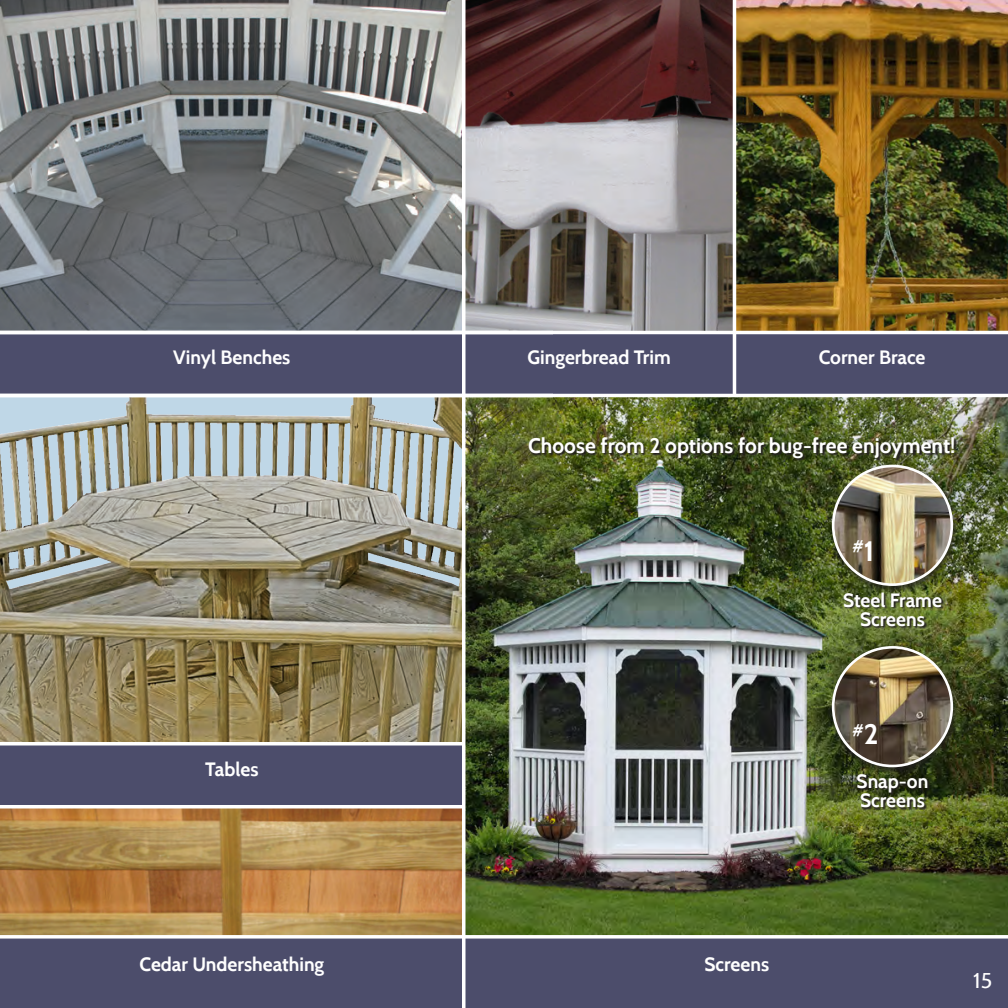
<style>
.page{position:relative;width:1008px;height:1008px;background:#fff}
.page>*{position:absolute;margin:0;border:0;box-sizing:border-box;transform-origin:0 0}
.t1{font:21.35px "Cabin";color:#fff}
.t2{font:700 21px "Cabin";color:#fff}
.t3{font:700 19.25px/19.2px "Cabin";color:#fff;text-align:center}
.t4{font:700 16.8px "Cabin";color:#fff}
.s1{font-size:28px}
</style>
<div class="page">
<img style="left:0;top:808px;width:462px;height:127px">
<img style="left:0;top:397px;width:462px;height:345px">
<div style="left:0;top:744px;width:462px;height:63px;background:#4c4d6b"></div>
<svg style="left:0;top:744px;width:462px;height:2px"></svg>
<hr style="left:0;top:805px;width:462px;height:3px;background:#fff">
<div style="left:0;top:937px;width:1008px;height:71px;background:#4c4d6b"></div>
<img style="left:466px;top:397px;width:542px;height:538px">
<img style="left:0;top:0;width:1008px;height:331px">
<div style="left:0;top:333px;width:1008px;height:63px;background:#4c4d6b"></div>
<hr style="left:0;top:331px;width:1008px;height:3px;background:#fff">
<hr style="left:0;top:394px;width:1008px;height:3px;background:#fff">
<svg style="left:462px;top:0;width:4px;height:1008px"></svg>
<hr style="left:733px;top:0;width:3px;height:396px;background:#fff">
<svg style="left:1px;top:935px;width:1007px;height:4px"></svg>
<img style="left:529px;top:438px;width:428px;height:23px">
<div style="left:828px;top:462px;width:133px;height:133px;background:#231f20;opacity:.75"></div>
<img style="left:833px;top:466px;width:119px;height:119px;border-radius:59px">
<div style="left:832px;top:465px;width:121px;height:121px;border:3px solid #fff;border-radius:50%"></div>
<svg style="left:844px;top:592px;width:101px;height:37px;background:#57632f"></svg>
<div style="left:828px;top:644px;width:133px;height:133px;background:#231f20;opacity:.75"></div>
<img style="left:833px;top:647px;width:119px;height:119px;border-radius:59px">
<div style="left:832px;top:646px;width:121px;height:121px;border:3px solid #fff;border-radius:50%"></div>
<svg style="left:858px;top:774px;width:73px;height:36px;background:#39411e"></svg>
<hr style="left:0;top:331px;width:553px;height:3px;background:#fff">
<hr style="left:0;top:394px;width:553px;height:3px;background:#fff">
<p class="t3" style="left:173px;top:347px;width:119px">Vinyl Benches</p>
<p class="t3" style="left:528px;top:347px;width:145px">Gingerbread Trim</p>
<p class="t3" style="left:819px;top:347px;width:108px">Corner Brace</p>
<p class="t2" style="left:528px;top:433px;width:429px">Choose from 2 options for bug-free enjoyment!</p>
<p class="t4" style="left:852px;top:536px;width:24px">#<span class="s1">1</span></p>
<p class="t3" style="left:843px;top:590px;width:100px">Steel Frame<br>Screens</p>
<p class="t3" style="left:205px;top:759px;width:55px">Tables</p>
<p class="t4" style="left:852px;top:720px;width:28px">#<span class="s1">2</span></p>
<p class="t3" style="left:857px;top:772px;width:73px;text-align:left">Snap-on<br>Screens</p>
<p class="t3" style="left:139px;top:955px;width:186px">Cedar Undersheathing</p>
<p class="t3" style="left:704px;top:955px;width:66px">Screens</p>
<p class="t1" style="left:973px;top:968px;width:21px">15</p>
</div>
